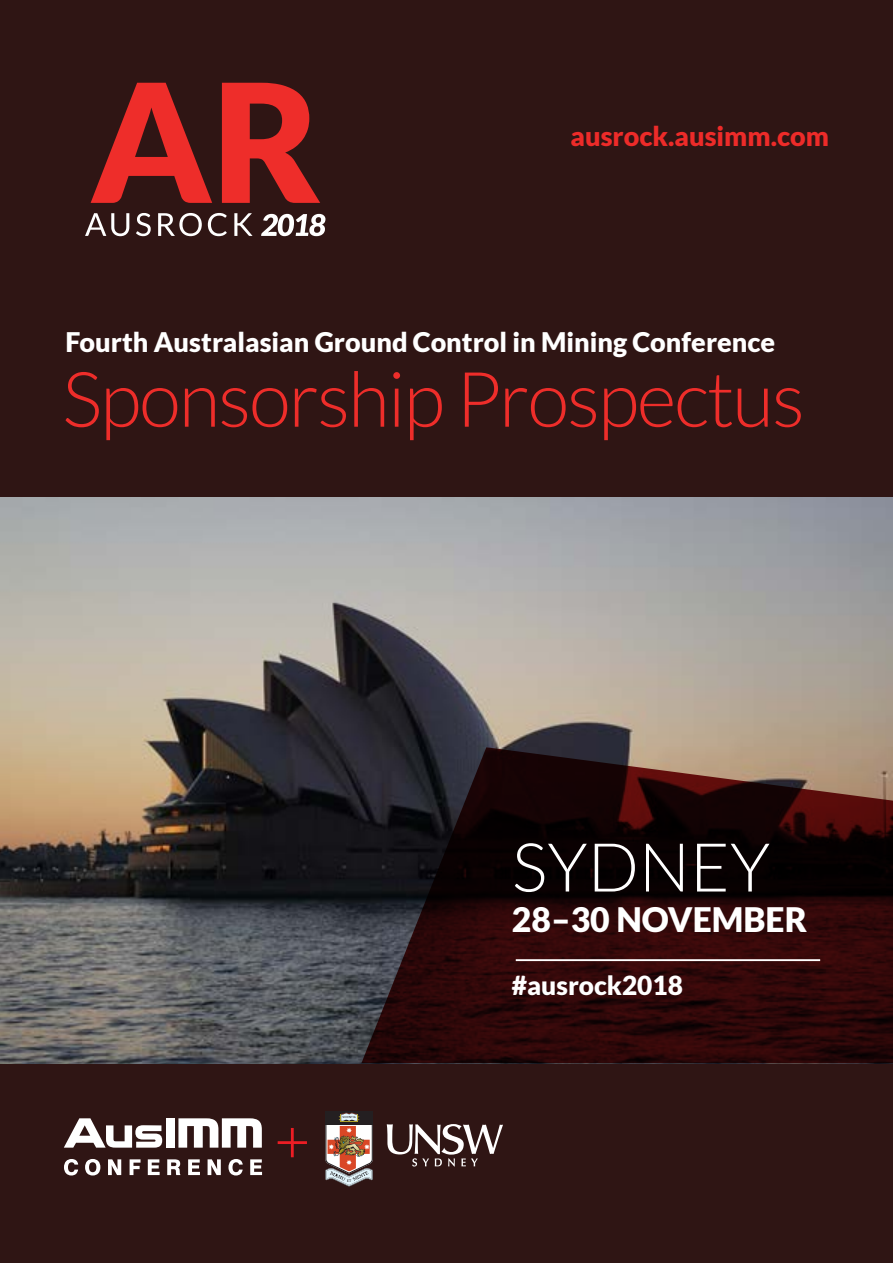
<style>
.page{position:relative;width:893px;height:1263px;background:#2f1514}
.page>*{position:absolute;margin:0;border:0;box-sizing:border-box;transform-origin:0 0}
.t1{font:300 76.5px "Lato";letter-spacing:-.025em;color:#ee2d2a}
.t2{font:300 67.5px "Lato";color:#fff}
.t3{font:900 33.75px "Lato";color:#fff}
.t4{font:900 27px "Lato";color:#fff}
.t5{font:900 27px "Lato";color:#ed2b29}
.t6{font:900 26.25px "Lato";color:#fff}
</style>
<div class="page">
<svg style="left:178px;top:1118px;width:84px;height:30px"></svg>
<div style="left:166px;top:1118px;width:8px;height:30px;background:#fff"></div>
<svg style="left:64px;top:1118px;width:98px;height:30px"></svg>
<svg style="left:64px;top:1159px;width:14px;height:16px"></svg>
<svg style="left:85px;top:1159px;width:15px;height:16px"></svg>
<svg style="left:108px;top:1159px;width:13px;height:16px"></svg>
<svg style="left:130px;top:1159px;width:11px;height:16px"></svg>
<svg style="left:148px;top:1159px;width:12px;height:16px"></svg>
<svg style="left:167px;top:1159px;width:13px;height:16px"></svg>
<svg style="left:188px;top:1159px;width:12px;height:16px"></svg>
<svg style="left:208px;top:1159px;width:13px;height:16px"></svg>
<svg style="left:228px;top:1159px;width:15px;height:16px"></svg>
<svg style="left:250px;top:1159px;width:12px;height:16px"></svg>
<svg style="left:325px;top:1111px;width:48px;height:75px"></svg>
<svg style="left:387px;top:1124px;width:116px;height:42px"></svg>
<hr style="left:291px;top:1128px;width:3px;height:29px;background:#ed1d24">
<hr style="left:278px;top:1141px;width:29px;height:3px;background:#ed1d24">
<svg style="left:91px;top:83px;width:121px;height:120px"></svg>
<svg style="left:222px;top:83px;width:98px;height:120px"></svg>
<svg style="left:85px;top:213px;width:44px;height:23px"></svg>
<svg style="left:136px;top:213px;width:15px;height:23px"></svg>
<svg style="left:158px;top:213px;width:44px;height:23px"></svg>
<svg style="left:208px;top:213px;width:19px;height:23px"></svg>
<svg style="left:234px;top:213px;width:19px;height:23px"></svg>
<svg style="left:261px;top:214px;width:64px;height:22px"></svg>
<img style="left:0;top:497px;width:893px;height:566px">
<svg style="left:361px;top:747px;width:532px;height:316px"></svg>
<hr style="left:516px;top:959px;width:304px;height:2px;background:#fff">
<p class="t5" style="left:571px;top:120px;width:260px">ausrock.ausimm.com</p>
<p class="t4" style="left:65px;top:327px;width:711px">Fourth Australasian Ground Control in Mining Conference</p>
<h1 class="t1" style="left:62px;top:358px;width:744px">Sponsorship Prospectus</h1>
<h2 class="t2" style="left:512px;top:831px;width:260px">SYDNEY</h2>
<p class="t3" style="left:512px;top:900px;width:297px">28–30 NOVEMBER</p>
<p class="t6" style="left:512px;top:970px;width:172px">#ausrock2018</p>
</div>
